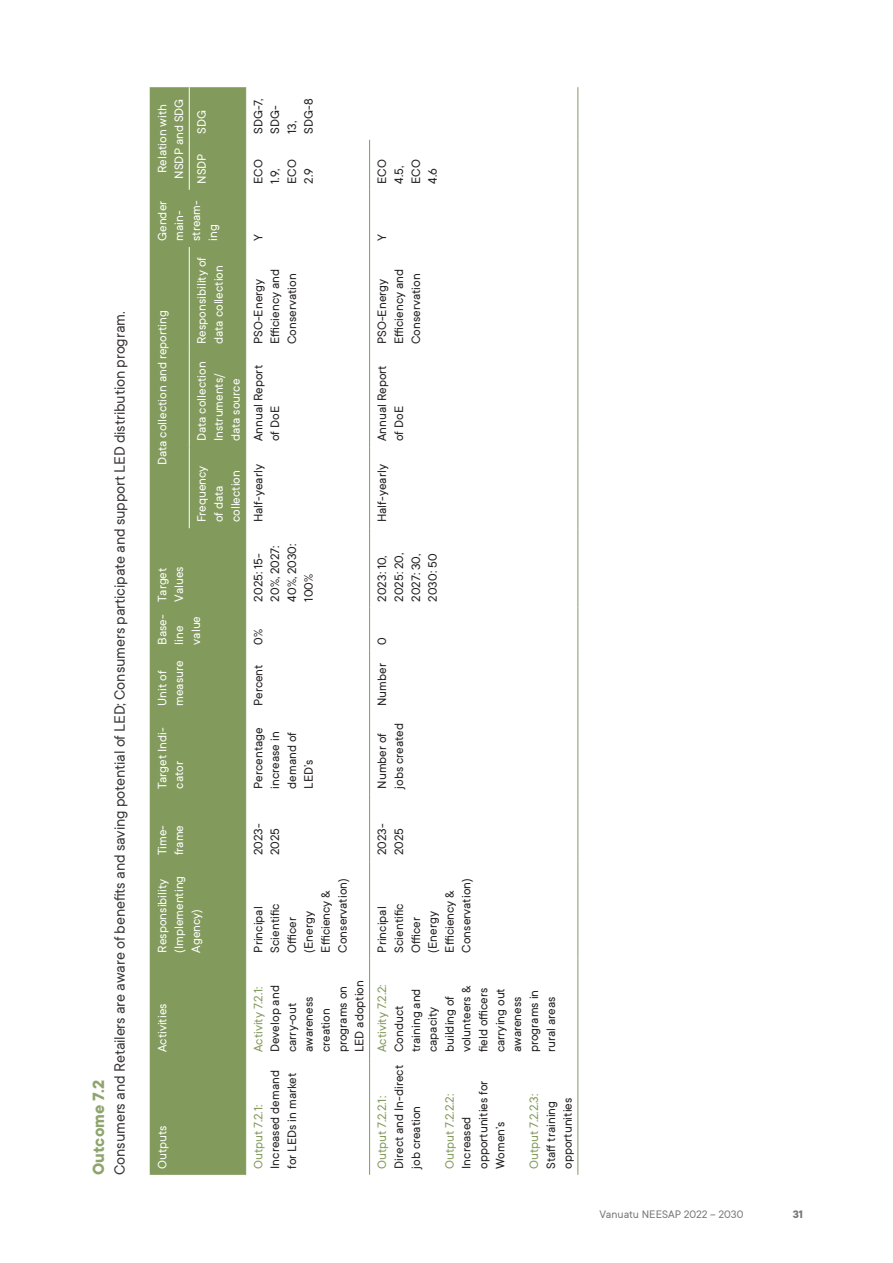
<style>
.page{position:relative;width:893px;height:1263px;background:#fff}
.page>*{position:absolute;margin:0;border:0;box-sizing:border-box;transform-origin:0 0}
.t1{font:700 18px "TT Commons";color:#829a5c}
.t2{font:16.5px "TT Commons";letter-spacing:-.01em;color:#231f20}
.t3{font:13.5px/16.8px "TT Commons";color:#231f20}
.t4{font:13.5px/16.8px "TT Commons";color:#fff}
.t5{font:13.5px "TT Commons";color:#829a5c}
.t6{font:12px "TT Commons";color:#77787b}
.t7{font:700 12px "TT Commons";color:#77787b}
</style>
<div class="page">
<div style="left:150px;top:87px;width:95px;height:1088px;background:#829a5c"></div>
<hr style="left:189px;top:447px;width:1px;height:81px;background:#fff">
<hr style="left:189px;top:350px;width:1px;height:97px;background:#fff">
<hr style="left:189px;top:247px;width:1px;height:103px;background:#fff">
<hr style="left:189px;top:140px;width:1px;height:50px;background:#fff">
<hr style="left:189px;top:87px;width:1px;height:53px;background:#fff">
<hr style="left:245px;top:1058px;width:1px;height:117px;background:#829a5c">
<hr style="left:245px;top:959px;width:1px;height:99px;background:#829a5c">
<hr style="left:245px;top:861px;width:1px;height:98px;background:#829a5c">
<hr style="left:245px;top:795px;width:1px;height:66px;background:#829a5c">
<hr style="left:245px;top:712px;width:1px;height:83px;background:#829a5c">
<hr style="left:245px;top:651px;width:1px;height:61px;background:#829a5c">
<hr style="left:245px;top:607px;width:1px;height:44px;background:#829a5c">
<hr style="left:245px;top:528px;width:1px;height:79px;background:#829a5c">
<hr style="left:245px;top:447px;width:1px;height:81px;background:#829a5c">
<hr style="left:245px;top:350px;width:1px;height:97px;background:#829a5c">
<hr style="left:245px;top:247px;width:1px;height:103px;background:#829a5c">
<hr style="left:245px;top:190px;width:1px;height:57px;background:#829a5c">
<hr style="left:245px;top:140px;width:1px;height:50px;background:#829a5c">
<hr style="left:245px;top:87px;width:1px;height:53px;background:#829a5c">
<hr style="left:577px;top:87px;width:1px;height:53px;background:#829a5c">
<hr style="left:369px;top:1058px;width:1px;height:117px;background:#829a5c">
<hr style="left:369px;top:959px;width:1px;height:99px;background:#829a5c">
<hr style="left:369px;top:861px;width:1px;height:98px;background:#829a5c">
<hr style="left:369px;top:795px;width:1px;height:66px;background:#829a5c">
<hr style="left:369px;top:712px;width:1px;height:83px;background:#829a5c">
<hr style="left:369px;top:651px;width:1px;height:61px;background:#829a5c">
<hr style="left:369px;top:607px;width:1px;height:44px;background:#829a5c">
<hr style="left:369px;top:528px;width:1px;height:79px;background:#829a5c">
<hr style="left:369px;top:447px;width:1px;height:81px;background:#829a5c">
<hr style="left:369px;top:350px;width:1px;height:97px;background:#829a5c">
<hr style="left:369px;top:247px;width:1px;height:103px;background:#829a5c">
<hr style="left:369px;top:190px;width:1px;height:57px;background:#829a5c">
<hr style="left:369px;top:140px;width:1px;height:50px;background:#829a5c">
<hr style="left:577px;top:1058px;width:1px;height:117px;background:#829a5c">
<hr style="left:577px;top:959px;width:1px;height:99px;background:#829a5c">
<hr style="left:577px;top:861px;width:1px;height:98px;background:#829a5c">
<hr style="left:577px;top:795px;width:1px;height:66px;background:#829a5c">
<hr style="left:577px;top:712px;width:1px;height:83px;background:#829a5c">
<hr style="left:577px;top:651px;width:1px;height:61px;background:#829a5c">
<hr style="left:577px;top:607px;width:1px;height:44px;background:#829a5c">
<hr style="left:577px;top:528px;width:1px;height:79px;background:#829a5c">
<hr style="left:577px;top:447px;width:1px;height:81px;background:#829a5c">
<hr style="left:577px;top:350px;width:1px;height:97px;background:#829a5c">
<hr style="left:577px;top:247px;width:1px;height:103px;background:#829a5c">
<hr style="left:577px;top:190px;width:1px;height:57px;background:#829a5c">
<hr style="left:577px;top:140px;width:1px;height:50px;background:#829a5c">
<h1 class="t1" style="left:87px;top:1175px;width:96px;rotate:-90deg">Outcome 7.2</h1>
<p class="t2" style="left:109px;top:1175px;width:865px;rotate:-90deg">Consumers and Retailers are aware of benefits and saving potential of LED; Consumers participate and support LED distribution program.</p>
<p class="t4" style="left:153px;top:179px;width:82px;text-align:center;rotate:-90deg">Relation with<br>NSDP and SDG</p>
<p class="t4" style="left:193px;top:134px;width:25px;rotate:-90deg">SDG</p>
<p class="t4" style="left:193px;top:184px;width:32px;rotate:-90deg">NSDP</p>
<p class="t4" style="left:153px;top:241px;width:42px;rotate:-90deg">Gender main&shy;stream&shy;ing</p>
<p class="t4" style="left:153px;top:465px;width:156px;rotate:-90deg">Data collection and reporting</p>
<p class="t4" style="left:193px;top:344px;width:89px;rotate:-90deg">Responsibility of data collection</p>
<p class="t4" style="left:193px;top:441px;width:81px;rotate:-90deg">Data collection<br>Instruments/ data source</p>
<p class="t4" style="left:193px;top:522px;width:58px;rotate:-90deg">Frequency of data collection</p>
<p class="t4" style="left:153px;top:601px;width:37px;rotate:-90deg">Target<br>Values</p>
<p class="t4" style="left:153px;top:645px;width:32px;rotate:-90deg">Base&shy;line value</p>
<p class="t4" style="left:153px;top:706px;width:47px;rotate:-90deg">Unit of measure</p>
<p class="t4" style="left:153px;top:789px;width:63px;rotate:-90deg">Target Indi&shy;cator</p>
<p class="t4" style="left:153px;top:855px;width:32px;rotate:-90deg">Time&shy;frame</p>
<p class="t4" style="left:153px;top:953px;width:78px;rotate:-90deg">Responsibility (Implementing<br>Agency)</p>
<p class="t4" style="left:153px;top:1052px;width:50px;rotate:-90deg">Activities</p>
<p class="t4" style="left:153px;top:1169px;width:45px;rotate:-90deg">Outputs</p>
<p class="t3" style="left:249px;top:134px;width:37px;rotate:-90deg">SDG-7,<br>SDG-<br>13,<br>SDG-8</p>
<p class="t3" style="left:249px;top:184px;width:26px;rotate:-90deg">ECO<br>1.9,<br>ECO<br>2.9</p>
<p class="t3" style="left:373px;top:184px;width:26px;rotate:-90deg">ECO<br>4.5,<br>ECO<br>4.6</p>
<p class="t3" style="left:249px;top:241px;width:8px;rotate:-90deg">Y</p>
<p class="t3" style="left:249px;top:344px;width:76px;rotate:-90deg">PSO-Energy<br>Efficiency and<br>Conservation</p>
<p class="t3" style="left:249px;top:441px;width:78px;rotate:-90deg">Annual Report of DoE</p>
<p class="t3" style="left:249px;top:522px;width:59px;rotate:-90deg">Half-yearly</p>
<p class="t3" style="left:249px;top:601px;width:59px;rotate:-90deg">2025: 15-<br>20%, 2027:<br>40%, 2030:<br>100%</p>
<p class="t3" style="left:249px;top:645px;width:17px;rotate:-90deg">0%</p>
<p class="t3" style="left:249px;top:706px;width:43px;rotate:-90deg">Percent</p>
<p class="t3" style="left:249px;top:789px;width:63px;rotate:-90deg">Percentage increase in demand of<br>LED’s</p>
<p class="t3" style="left:373px;top:241px;width:8px;rotate:-90deg">Y</p>
<p class="t3" style="left:373px;top:344px;width:76px;rotate:-90deg">PSO-Energy<br>Efficiency and<br>Conservation</p>
<p class="t3" style="left:373px;top:441px;width:78px;rotate:-90deg">Annual Report of DoE</p>
<p class="t3" style="left:373px;top:522px;width:59px;rotate:-90deg">Half-yearly</p>
<p class="t3" style="left:373px;top:601px;width:50px;rotate:-90deg">2023: 10,<br>2025: 20,<br>2027: 30,<br>2030: 50</p>
<p class="t3" style="left:373px;top:645px;width:9px;rotate:-90deg">0</p>
<p class="t3" style="left:373px;top:706px;width:44px;rotate:-90deg">Number</p>
<p class="t3" style="left:373px;top:789px;width:67px;rotate:-90deg">Number of jobs created</p>
<p class="t3" style="left:249px;top:855px;width:33px;rotate:-90deg">2023-<br>2025</p>
<p class="t3" style="left:249px;top:953px;width:76px;rotate:-90deg">Principal<br>Scientific<br>Officer (Energy<br>Efficiency &amp;<br>Conservation)</p>
<p class="t5" style="left:250px;top:1052px;width:67px;rotate:-90deg">Activity 7.2.1:</p>
<p class="t3" style="left:266px;top:1052px;width:74px;rotate:-90deg">Develop and carry-out awareness creation programs on<br>LED adoption</p>
<p class="t3" style="left:266px;top:1169px;width:100px;rotate:-90deg">Increased demand for LEDs in market</p>
<p class="t5" style="left:250px;top:1169px;width:65px;rotate:-90deg">Output 7.2.1:</p>
<p class="t3" style="left:373px;top:855px;width:33px;rotate:-90deg">2023-<br>2025</p>
<p class="t3" style="left:373px;top:953px;width:76px;rotate:-90deg">Principal<br>Scientific<br>Officer (Energy<br>Efficiency &amp;<br>Conservation)</p>
<p class="t5" style="left:374px;top:1052px;width:69px;rotate:-90deg">Activity 7.2.2:</p>
<p class="t3" style="left:390px;top:1052px;width:68px;rotate:-90deg">Conduct training and capacity building of volunteers &amp; field officers carrying out awareness programs in rural areas</p>
<p class="t3" style="left:390px;top:1169px;width:105px;rotate:-90deg">Direct and In-direct job creation</p>
<p class="t5" style="left:374px;top:1169px;width:74px;rotate:-90deg">Output 7.2.2.1:</p>
<p class="t3" style="left:458px;top:1169px;width:90px;rotate:-90deg">Increased opportunities for<br>Women’s</p>
<p class="t5" style="left:441px;top:1169px;width:76px;rotate:-90deg">Output 7.2.2.2:</p>
<p class="t5" style="left:525px;top:1169px;width:77px;rotate:-90deg">Output 7.2.2.3:</p>
<p class="t3" style="left:542px;top:1169px;width:73px;rotate:-90deg">Staff training opportunities</p>
<p class="t6" style="left:600px;top:1207px;width:145px">Vanuatu NEESAP 2022 – 2030</p>
<p class="t7" style="left:793px;top:1207px;width:12px">31</p>
</div>
